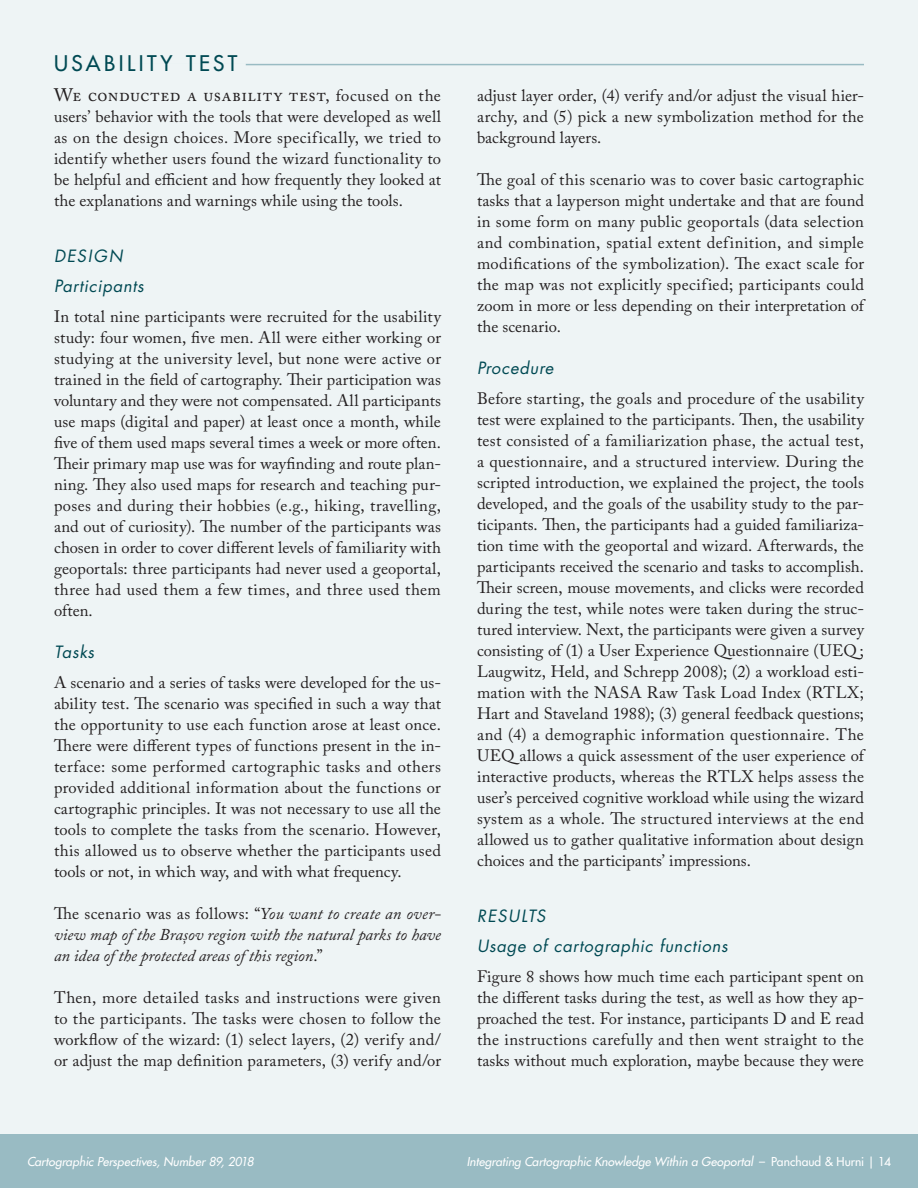
<style>
.page{position:relative;width:918px;height:1188px;background:#fff}
.page>*{position:absolute;margin:0;border:0;box-sizing:border-box;transform-origin:0 0}
.Greater_Header{font:500 21px "Futura Std";letter-spacing:.165em;color:#004953}
.Main_Body_Text{font:18px "Adobe Caslon Pro";letter-spacing:.03em;color:#231f20}
.Main_Body_Text-2{font:16.5px/21px "Adobe Caslon Pro";letter-spacing:.015em;color:#231f20;text-align:justify}
.Main_Body_Text-3{font:italic 16.5px/21px "Adobe Caslon Pro";color:#231f20;text-align:justify}
.Subheader{font:italic 16.5px "Futura Std";letter-spacing:.045em;color:#004953}
.Lesser_Header{font:italic 16.5px "Futura Std";letter-spacing:.095em;color:#004953}
.t1{font:italic 500 12px "Futura Std";letter-spacing:.005em;color:#fff}
.s1{font-size:16.5px}
.s2{font-style:normal}
</style>
<div class="page">
<div style="left:0;top:1134px;width:918px;height:54px;background:#99bbc3"></div>
<div style="left:0;top:0;width:918px;height:1134px;background:#eef4f5"></div>
<hr style="left:54px;top:64px;width:810px;height:1px;background:#99bbc3">
<hr style="left:54px;top:63px;width:192px;height:3px;background:#eef4f5">
<p class="Greater_Header" style="left:54px;top:50px;width:185px">USABILITY TEST</p>
<p class="Main_Body_Text" style="left:54px;top:85px;width:389px">We conducted a usability test<span class="s1">, focused on the</span></p>
<p class="Main_Body_Text-2" style="left:54px;top:106px;width:389px">users’ behavior with the tools that were developed as well as on the design choices. More specifically, we tried to identify whether users found the wizard functionality to be helpful and efficient and how frequently they looked at the explanations and warnings while using the tools.</p>
<p class="Lesser_Header" style="left:54px;top:245px;width:70px">DESIGN</p>
<p class="Subheader" style="left:54px;top:275px;width:91px">Participants</p>
<p class="Main_Body_Text-2" style="left:54px;top:306px;width:389px">In total nine participants were recruited for the usability study: four women, five men. All were either working or studying at the university level, but none were active or trained in the field of cartography. Their participation was voluntary and they were not compensated. All participants use maps (digital and paper) at least once a month, while five of them used maps several times a week or more often.<br>Their primary map use was for wayfinding and route plan&shy;ning. They also used maps for research and teaching pur&shy;poses and during their hobbies (e.g., hiking, travelling, and out of curiosity). The number of the participants was chosen in order to cover different levels of familiarity with geoportals: three participants had never used a geoportal, three had used them a few times, and three used them often.</p>
<p class="Subheader" style="left:54px;top:641px;width:42px">Tasks</p>
<p class="Main_Body_Text-2" style="left:54px;top:672px;width:389px">A scenario and a series of tasks were developed for the us&shy;ability test. The scenario was specified in such a way that the opportunity to use each function arose at least once.<br>There were different types of functions present in the in&shy;terface: some performed cartographic tasks and others provided additional information about the functions or cartographic principles. It was not necessary to use all the tools to complete the tasks from the scenario. However, this allowed us to observe whether the participants used tools or not, in which way, and with what frequency.</p>
<p class="Main_Body_Text-3" style="left:54px;top:903px;width:389px"><span class="s2">The scenario was as follows: “</span>You want to create an over&shy;view map of the Brașov region with the natural parks to have an idea of the protected areas of this region<span class="s2">.”</span></p>
<p class="Main_Body_Text-2" style="left:54px;top:987px;width:389px">Then, more detailed tasks and instructions were given to the participants. The tasks were chosen to follow the workflow of the wizard: (1) select layers, (2) verify and/ or adjust the map definition parameters, (3) verify and/or</p>
<p class="Main_Body_Text-2" style="left:477px;top:85px;width:389px">adjust layer order, (4) verify and/or adjust the visual hier&shy;archy, and (5) pick a new symbolization method for the background layers.</p>
<p class="Main_Body_Text-2" style="left:477px;top:169px;width:391px;text-align:left">The goal of this scenario was to cover basic cartographic tasks that a layperson might undertake and that are found in some form on many public geoportals (data selection and combination, spatial extent definition, and simple modifications of the symbolization). The exact scale for the map was not explicitly specified; participants could zoom in more or less depending on their interpretation of the scenario.</p>
<p class="Subheader" style="left:477px;top:358px;width:78px">Procedure</p>
<p class="Main_Body_Text-2" style="left:477px;top:388px;width:390px;text-align:left">Before starting, the goals and procedure of the usability test were explained to the participants. Then, the usability test consisted of a familiarization phase, the actual test, a questionnaire, and a structured interview. During the scripted introduction, we explained the project, the tools developed, and the goals of the usability study to the par&shy;ticipants. Then, the participants had a guided familiariza&shy;tion time with the geoportal and wizard. Afterwards, the participants received the scenario and tasks to accomplish.<br>Their screen, mouse movements, and clicks were recorded during the test, while notes were taken during the struc&shy;tured interview. Next, the participants were given a survey consisting of (1) a User Experience Questionnaire (UEQ ; Laugwitz, Held, and Schrepp 2008); (2) a workload esti&shy;mation with the NASA Raw Task Load Index (RTLX; Hart and Staveland 1988); (3) general feedback questions; and (4) a demographic information questionnaire. The UEQ allows a quick assessment of the user experience of interactive products, whereas the RTLX helps assess the user’s perceived cognitive workload while using the wizard system as a whole. The structured interviews at the end allowed us to gather qualitative information about design choices and the participants’ impressions.</p>
<p class="Lesser_Header" style="left:477px;top:905px;width:70px">RESULTS</p>
<p class="Subheader" style="left:477px;top:935px;width:252px">Usage of cartographic functions</p>
<p class="Main_Body_Text-2" style="left:477px;top:966px;width:389px">Figure 8 shows how much time each participant spent on the different tasks during the test, as well as how they ap&shy;proached the test. For instance, participants D and E read the instructions carefully and then went straight to the tasks without much exploration, maybe because they were</p>
<p class="t1" style="left:27px;top:1154px;width:228px">Cartographic Perspectives, Number 89, 2018</p>
<p class="t1" style="left:467px;top:1154px;width:426px">Integrating Cartographic Knowledge Within a Geoportal <span class="s2">– Panchaud &amp; Hurni | 14</span></p>
</div>
